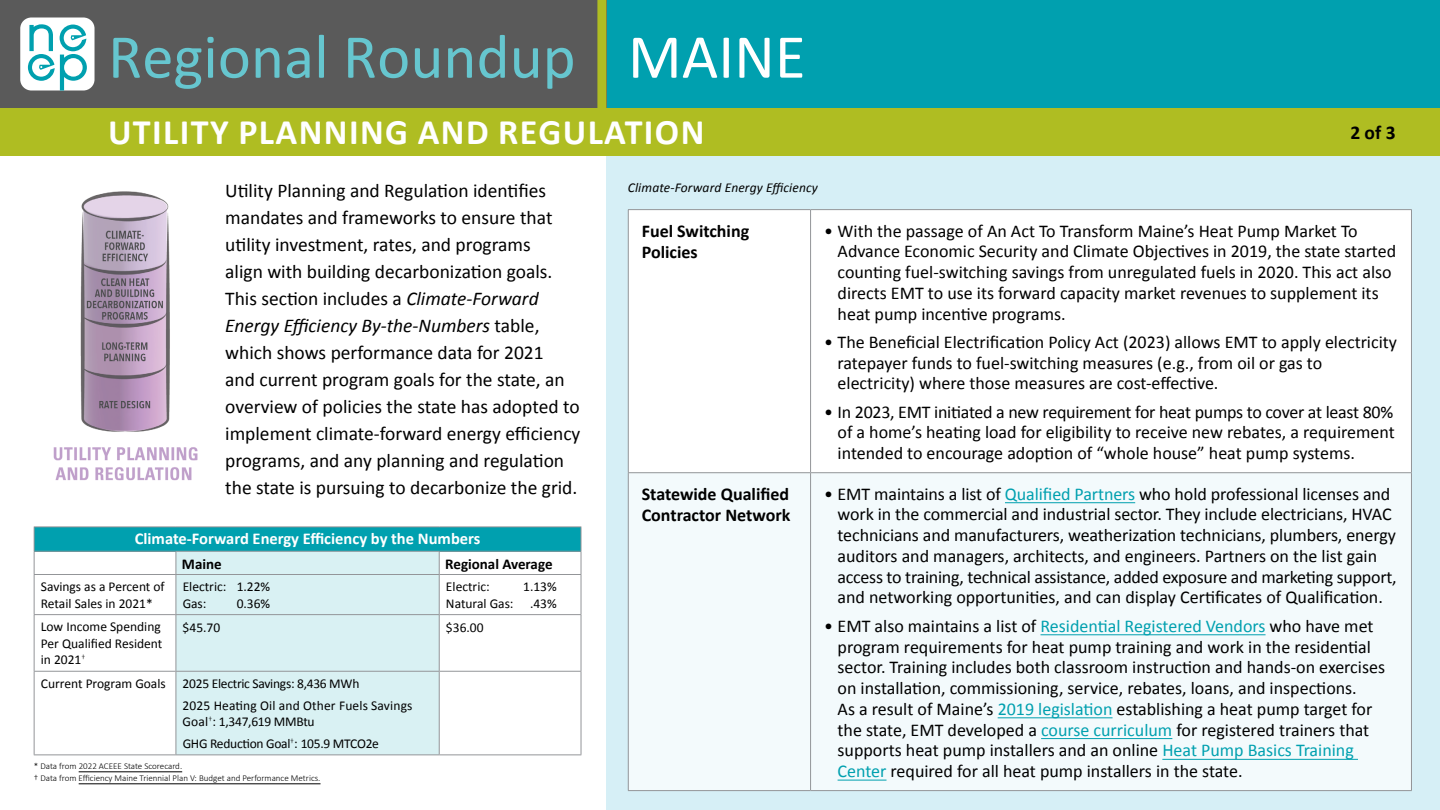
<style>
.page{position:relative;width:1440px;height:810px;background:#fff}
.page>*{position:absolute;margin:0;border:0;box-sizing:border-box;transform-origin:0 0}
.t1{font:63px "Calibri";color:#66c6cf}
.t2{font:700 36px "Calibri";letter-spacing:.04em;color:#fff}
.t3{font:19.5px/27px "Calibri";color:#000}
.t4{font:700 19.5px "Calibri";color:#000}
.t5{font:18px/20.7px "Calibri";color:#000}
.t6{font:700 18px/21px "Calibri";color:#000}
.t7{font:700 16.5px "Calibri";color:#fff}
.t8{font:700 15px "Calibri";color:#000}
.t9{font:13.5px/16.5px "Calibri";color:#000}
.t10{font:13.5px/21.8px "Calibri";letter-spacing:-.02em;color:#000}
.t11{font:italic 13.5px "Calibri";letter-spacing:.01em;color:#000}
.t12{font:300 9px/12px "Calibri";color:#000}
.s1{color:#fff}
.s2{font-style:italic}
.s3{color:#00a0af}
</style>
<div class="page">
<div style="left:606px;top:0;width:834px;height:108px;background:#00a0af"></div>
<div style="left:0;top:0;width:606px;height:108px;background:#5a5a5a"></div>
<div style="left:20px;top:18px;width:74px;height:73px;background:#fff;border-radius:11px"></div>
<svg style="left:28px;top:24px;width:59px;height:67px"></svg>
<div style="left:606px;top:108px;width:834px;height:702px;background:#d6eff6"></div>
<div style="left:629px;top:210px;width:782px;height:262px;background:#fff"></div>
<div style="left:629px;top:473px;width:782px;height:317px;background:#f3fafc"></div>
<hr style="left:628px;top:209px;width:182px;height:1px;background:#939598">
<hr style="left:628px;top:210px;width:1px;height:262px;background:#939598">
<hr style="left:810px;top:209px;width:602px;height:1px;background:#939598">
<hr style="left:810px;top:210px;width:1px;height:262px;background:#939598">
<hr style="left:1411px;top:210px;width:1px;height:262px;background:#939598">
<hr style="left:628px;top:472px;width:182px;height:1px;background:#939598">
<hr style="left:628px;top:473px;width:1px;height:317px;background:#939598">
<hr style="left:810px;top:472px;width:602px;height:1px;background:#939598">
<hr style="left:810px;top:473px;width:1px;height:317px;background:#939598">
<hr style="left:1411px;top:473px;width:1px;height:317px;background:#939598">
<hr style="left:628px;top:790px;width:182px;height:1px;background:#939598">
<hr style="left:810px;top:790px;width:602px;height:1px;background:#939598">
<hr style="left:1005px;top:502px;width:130px;height:1px;background:#00a0af">
<hr style="left:1040px;top:634px;width:225px;height:1px;background:#00a0af">
<hr style="left:997px;top:717px;width:115px;height:1px;background:#00a0af">
<hr style="left:1041px;top:738px;width:131px;height:1px;background:#00a0af">
<hr style="left:1162px;top:759px;width:196px;height:1px;background:#00a0af">
<hr style="left:837px;top:780px;width:49px;height:1px;background:#00a0af">
<div style="left:597px;top:0;width:9px;height:108px;background:#afbd22"></div>
<div style="left:0;top:108px;width:1440px;height:47px;background:#afbd22"></div>
<div style="left:34px;top:527px;width:547px;height:24px;background:#00a0af"></div>
<div style="left:177px;top:552px;width:262px;height:202px;background:#d9f1f3"></div>
<hr style="left:34px;top:526px;width:142px;height:1px;background:#939598">
<hr style="left:176px;top:526px;width:263px;height:1px;background:#939598">
<hr style="left:439px;top:526px;width:142px;height:1px;background:#939598">
<hr style="left:34px;top:551px;width:142px;height:1px;background:#939598">
<svg style="left:34px;top:527px;width:1px;height:47px"></svg>
<hr style="left:176px;top:551px;width:263px;height:1px;background:#939598">
<svg style="left:176px;top:552px;width:1px;height:22px"></svg>
<hr style="left:439px;top:551px;width:142px;height:1px;background:#939598">
<svg style="left:439px;top:552px;width:1px;height:22px"></svg>
<svg style="left:580px;top:527px;width:1px;height:47px"></svg>
<hr style="left:34px;top:574px;width:142px;height:1px;background:#939598">
<hr style="left:34px;top:575px;width:1px;height:39px;background:#939598">
<hr style="left:176px;top:574px;width:263px;height:1px;background:#939598">
<hr style="left:176px;top:575px;width:1px;height:39px;background:#939598">
<hr style="left:439px;top:574px;width:142px;height:1px;background:#939598">
<hr style="left:439px;top:575px;width:1px;height:39px;background:#939598">
<hr style="left:580px;top:575px;width:1px;height:39px;background:#939598">
<hr style="left:34px;top:614px;width:142px;height:1px;background:#939598">
<hr style="left:34px;top:615px;width:1px;height:56px;background:#939598">
<hr style="left:176px;top:614px;width:263px;height:1px;background:#939598">
<hr style="left:176px;top:615px;width:1px;height:56px;background:#939598">
<hr style="left:439px;top:614px;width:142px;height:1px;background:#939598">
<hr style="left:439px;top:615px;width:1px;height:56px;background:#939598">
<hr style="left:580px;top:615px;width:1px;height:56px;background:#939598">
<hr style="left:34px;top:671px;width:142px;height:1px;background:#939598">
<hr style="left:34px;top:672px;width:1px;height:82px;background:#939598">
<hr style="left:176px;top:671px;width:263px;height:1px;background:#939598">
<hr style="left:176px;top:672px;width:1px;height:82px;background:#939598">
<hr style="left:439px;top:671px;width:142px;height:1px;background:#939598">
<hr style="left:439px;top:672px;width:1px;height:82px;background:#939598">
<hr style="left:580px;top:672px;width:1px;height:82px;background:#939598">
<hr style="left:34px;top:754px;width:142px;height:1px;background:#939598">
<hr style="left:176px;top:754px;width:263px;height:1px;background:#939598">
<hr style="left:439px;top:754px;width:142px;height:1px;background:#939598">
<img style="left:53px;top:191px;width:145px;height:290px">
<hr style="left:79px;top:772px;width:103px;height:1px;background:#000">
<hr style="left:79px;top:784px;width:241px;height:1px;background:#000">
<h1 class="t1" style="left:108px;top:17px;width:699px">Regional Roundup <span class="s1">MAINE</span></h1>
<h2 class="t2" style="left:108px;top:106px;width:598px">UTILITY PLANNING AND REGULATION</h2>
<p class="t3" style="left:225px;top:177px;width:322px">Utility Planning and Regulation identifies</p>
<p class="t11" style="left:628px;top:179px;width:192px">Climate-Forward Energy Efficiency</p>
<p class="t3" style="left:225px;top:204px;width:357px">mandates and frameworks to ensure that utility investment, rates, and programs<br>align with building decarbonization goals.<br>This section includes a <span class="s2">Climate-Forward Energy Efficiency By-the-Numbers</span> table, which shows performance data for 2021<br>and current program goals for the state, an overview of policies the state has adopted to implement climate-forward energy efficiency programs, and any planning and regulation the state is pursuing to decarbonize the grid.</p>
<p class="t7" style="left:135px;top:527px;width:347px">Climate-Forward Energy Efficiency by the Numbers</p>
<p class="t8" style="left:182px;top:553px;width:41px">Maine</p>
<p class="t8" style="left:445px;top:553px;width:109px">Regional Average</p>
<p class="t9" style="left:41px;top:579px;width:125px">Savings as a Percent of<br>Retail Sales in 2021*</p>
<p class="t9" style="left:183px;top:579px;width:89px">Electric: 1.22%<br>Gas:</p>
<p class="t4" style="left:1350px;top:119px;width:47px">2 of 3</p>
<p class="t6" style="left:642px;top:220px;width:109px">Fuel Switching<br>Policies</p>
<p class="t5" style="left:837px;top:220px;width:560px;text-indent:-14px">• With the passage of An Act To Transform Maine’s Heat Pump Market To Advance Economic Security and Climate Objectives in 2019, the state started counting fuel-switching savings from unregulated fuels in 2020. This act also directs EMT to use its forward capacity market revenues to supplement its heat pump incentive programs.</p>
<p class="t5" style="left:837px;top:332px;width:561px;text-indent:-14px">• The Beneficial Electrification Policy Act (2023) allows EMT to apply electricity ratepayer funds to fuel-switching measures (e.g., from oil or gas to electricity) where those measures are cost-effective.</p>
<p class="t5" style="left:837px;top:401px;width:559px;text-align:justify;text-indent:-14px">• In 2023, EMT initiated a new requirement for heat pumps to cover at least 80% of a home’s heating load for eligibility to receive new rebates, a requirement intended to encourage adoption of “whole house” heat pump systems.</p>
<p class="t6" style="left:642px;top:483px;width:150px">Statewide Qualified<br>Contractor Network</p>
<p class="t5" style="left:837px;top:483px;width:560px;text-indent:-14px">• EMT maintains a list of <span class="s3">Qualified Partners</span> who hold professional licenses and work in the commercial and industrial sector. They include electricians, HVAC technicians and manufacturers, weatherization technicians, plumbers, energy auditors and managers, architects, and engineers. Partners on the list gain access to training, technical assistance, added exposure and marketing support, and networking opportunities, and can display Certificates of Qualification.</p>
<p class="t5" style="left:837px;top:615px;width:549px;text-indent:-14px">• EMT also maintains a list of <span class="s3">Residential Registered Vendors</span> who have met program requirements for heat pump training and work in the residential sector. Training includes both classroom instruction and hands-on exercises on installation, commissioning, service, rebates, loans, and inspections.<br>As a result of Maine’s <span class="s3">2019 legislation</span> establishing a heat pump target for the state, EMT developed a <span class="s3">course curriculum</span> for registered trainers that supports heat pump installers and an online <span class="s3">Heat Pump Basics Training Center</span> required for all heat pump installers in the state.</p>
<p class="t9" style="left:446px;top:579px;width:45px">Electric:</p>
<p class="t9" style="left:446px;top:579px;width:112px;text-align:right">1.13%<br>Natural Gas: .43%</p>
<p class="t9" style="left:237px;top:595px;width:35px">0.36%</p>
<p class="t9" style="left:41px;top:619px;width:123px;text-align:justify">Low Income Spending Per Qualified Resident in 2021<sup>†</sup></p>
<p class="t9" style="left:183px;top:619px;width:39px">$45.70</p>
<p class="t9" style="left:446px;top:619px;width:39px">$36.00</p>
<p class="t9" style="left:183px;top:673px;width:231px;line-height:21.8px;text-indent:-142px">Current Program Goals 2025 Electric Savings: 8,436 MWh<br>2025 Heating Oil and Other Fuels Savings</p>
<p class="t10" style="left:183px;top:711px;width:198px">Goal<sup>†</sup>: 1,347,619 MMBtu<br>GHG Reduction Goal<sup>†</sup>: 105.9 MTCO2e</p>
<p class="t12" style="left:34px;top:760px;width:288px">* Data from 2022 ACEEE State Scorecard.<br>† Data from Efficiency Maine Triennial Plan V: Budget and Performance Metrics.</p>
</div>
